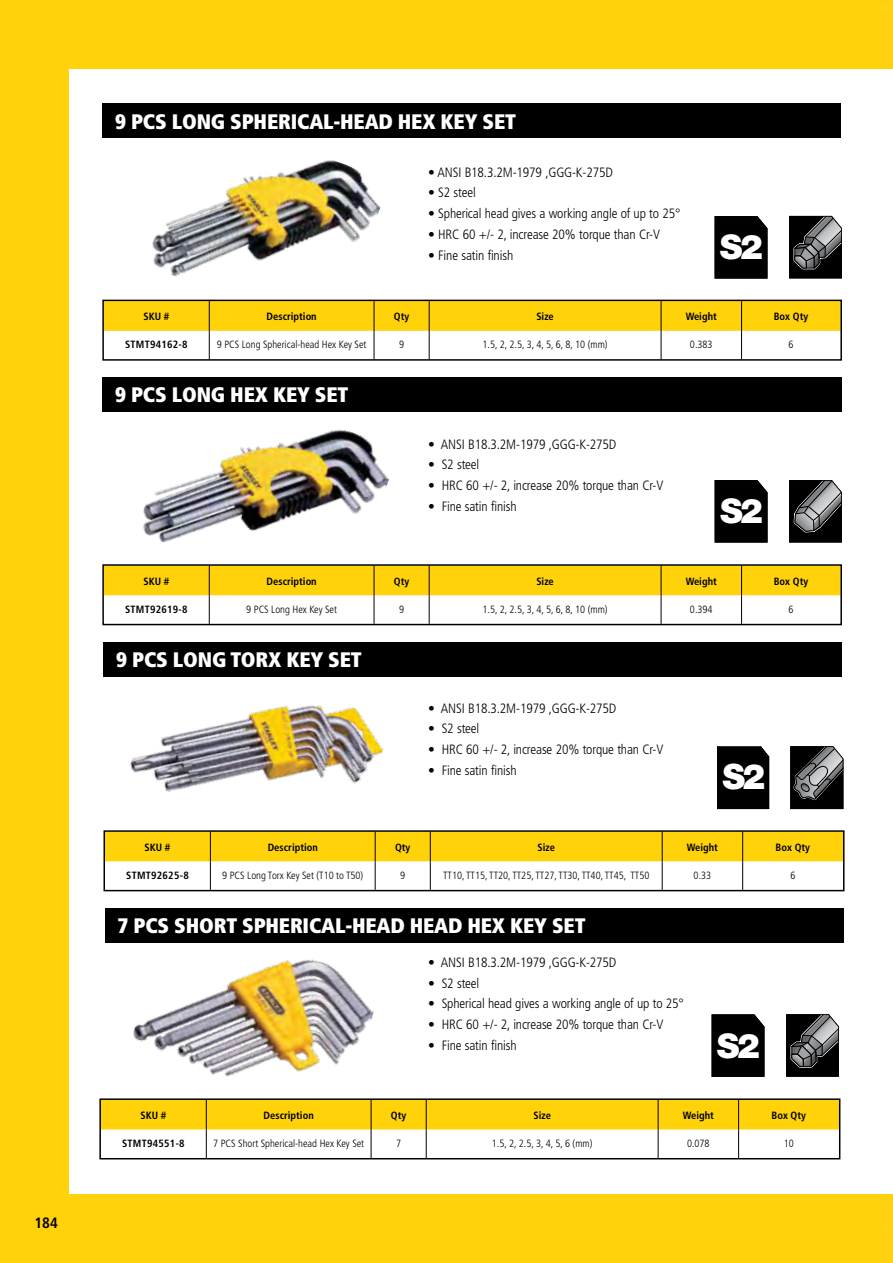
<style>
.page{position:relative;width:893px;height:1263px;background:#ffd20a}
.page>*{position:absolute;margin:0;border:0;box-sizing:border-box;transform-origin:0 0}
.t1{font:900 34.95px "Helvetica Neue LT";color:#fff}
.t2{font:900 34.05px "Helvetica Neue LT";color:#fff}
.t3{font:900 condensed 21px "Frutiger";letter-spacing:-.01em;color:#fff}
.t4{font:700 condensed 15px "Frutiger";color:#000}
.t5{font:300 condensed 13.5px "Frutiger";letter-spacing:-.01em;color:#000}
.t6{font:300 condensed 10.5px "Frutiger";color:#000}
.t7{font:700 condensed 10.5px "Frutiger";color:#000}
.t8{font:700 condensed 10.5px "Frutiger";letter-spacing:.025em;color:#000}
</style>
<div class="page">
<div style="left:69px;top:69px;width:824px;height:1125px;background:#fff"></div>
<div style="left:102px;top:104px;width:739px;height:34px;background:#000"></div>
<div style="left:102px;top:377px;width:740px;height:34px;background:#000"></div>
<svg style="left:105px;top:567px;width:734px;height:55px"></svg>
<div style="left:102px;top:564px;width:740px;height:61px;border:2px solid #000"></div>
<img style="left:144px;top:160px;width:246px;height:140px">
<svg style="left:105px;top:303px;width:734px;height:55px"></svg>
<hr style="left:661px;top:301px;width:1px;height:30px;background:#000">
<hr style="left:741px;top:301px;width:1px;height:30px;background:#000">
<div style="left:102px;top:300px;width:740px;height:61px;border:2px solid #000"></div>
<svg style="left:789px;top:216px;width:53px;height:62px;background:#3e3f40"></svg>
<div style="left:715px;top:216px;width:52px;height:63px;background:#000"></div>
<div style="left:715px;top:480px;width:52px;height:62px;background:#000"></div>
<img style="left:135px;top:411px;width:265px;height:185px">
<div style="left:104px;top:642px;width:738px;height:34px;background:#000"></div>
<div style="left:105px;top:908px;width:738px;height:34px;background:#000"></div>
<svg style="left:102px;top:1101px;width:735px;height:55px"></svg>
<hr style="left:658px;top:1100px;width:1px;height:30px;background:#000">
<hr style="left:738px;top:1100px;width:1px;height:30px;background:#000">
<div style="left:99px;top:1098px;width:741px;height:61px;border:2px solid #000"></div>
<img style="left:126px;top:676px;width:265px;height:116px">
<svg style="left:107px;top:833px;width:734px;height:55px"></svg>
<div style="left:104px;top:830px;width:740px;height:61px;border:2px solid #000"></div>
<svg style="left:790px;top:746px;width:53px;height:63px;background:#424243"></svg>
<div style="left:717px;top:746px;width:52px;height:63px;background:#000"></div>
<img style="left:128px;top:942px;width:249px;height:164px">
<svg style="left:789px;top:480px;width:53px;height:62px;background:#454546"></svg>
<svg style="left:786px;top:1014px;width:53px;height:63px;background:#3e3f3f"></svg>
<div style="left:712px;top:1014px;width:52px;height:63px;background:#000"></div>
<p class="t4" style="left:35px;top:1214px;width:25px">184</p>
<h3 class="t3" style="left:115px;top:108px;width:402px">9 PCS LONG SPHERICAL-HEAD HEX KEY SET</h3>
<p class="t5" style="left:428px;top:164px;width:186px">• ANSI B18.3.2M-1979 ,GGG-K-275D</p>
<p class="t5" style="left:428px;top:185px;width:49px">• S2 steel</p>
<p class="t5" style="left:428px;top:206px;width:254px">• Spherical head gives a working angle of up to 25°</p>
<p class="t5" style="left:428px;top:227px;width:233px">• HRC 60 +/- 2, increase 20% torque than Cr-V</p>
<p class="t5" style="left:428px;top:247px;width:87px">• Fine satin finish</p>
<h2 class="t2" style="left:720px;top:227px;width:44px">S2</h2>
<p class="t7" style="left:143px;top:310px;width:27px">SKU #</p>
<p class="t7" style="left:267px;top:310px;width:52px">Description</p>
<p class="t7" style="left:394px;top:310px;width:17px">Qty</p>
<p class="t7" style="left:536px;top:310px;width:19px">Size</p>
<p class="t7" style="left:686px;top:310px;width:33px">Weight</p>
<p class="t7" style="left:774px;top:310px;width:36px">Box Qty</p>
<p class="t8" style="left:125px;top:338px;width:64px">STMT94162-8</p>
<p class="t6" style="left:217px;top:339px;width:151px">9 PCS Long Spherical-head Hex Key Set</p>
<p class="t6" style="left:399px;top:339px;width:7px">9</p>
<p class="t6" style="left:483px;top:339px;width:127px">1.5, 2, 2.5, 3, 4, 5, 6, 8, 10 (mm)</p>
<p class="t6" style="left:690px;top:339px;width:24px">0.383</p>
<p class="t6" style="left:788px;top:339px;width:7px">6</p>
<h3 class="t3" style="left:115px;top:382px;width:235px">9 PCS LONG HEX KEY SET</h3>
<p class="t5" style="left:428px;top:436px;width:190px">• ANSI B18.3.2M-1979 ,GGG-K-275D</p>
<p class="t5" style="left:428px;top:457px;width:53px">• S2 steel</p>
<p class="t5" style="left:428px;top:478px;width:237px">• HRC 60 +/- 2, increase 20% torque than Cr-V</p>
<p class="t5" style="left:428px;top:499px;width:90px">• Fine satin finish</p>
<h2 class="t2" style="left:720px;top:491px;width:44px">S2</h2>
<p class="t7" style="left:143px;top:575px;width:27px">SKU #</p>
<p class="t7" style="left:267px;top:575px;width:52px">Description</p>
<p class="t7" style="left:394px;top:575px;width:17px">Qty</p>
<p class="t7" style="left:536px;top:575px;width:19px">Size</p>
<p class="t7" style="left:686px;top:575px;width:33px">Weight</p>
<p class="t7" style="left:774px;top:575px;width:36px">Box Qty</p>
<p class="t8" style="left:125px;top:603px;width:64px">STMT92619-8</p>
<p class="t6" style="left:246px;top:603px;width:92px">9 PCS Long Hex Key Set</p>
<p class="t6" style="left:399px;top:603px;width:7px">9</p>
<p class="t6" style="left:483px;top:603px;width:127px">1.5, 2, 2.5, 3, 4, 5, 6, 8, 10 (mm)</p>
<p class="t6" style="left:690px;top:603px;width:24px">0.394</p>
<p class="t6" style="left:788px;top:603px;width:7px">6</p>
<h3 class="t3" style="left:116px;top:647px;width:247px">9 PCS LONG TORX KEY SET</h3>
<p class="t5" style="left:428px;top:700px;width:190px">• ANSI B18.3.2M-1979 ,GGG-K-275D</p>
<p class="t5" style="left:428px;top:721px;width:53px">• S2 steel</p>
<p class="t5" style="left:428px;top:742px;width:237px">• HRC 60 +/- 2, increase 20% torque than Cr-V</p>
<p class="t5" style="left:428px;top:762px;width:90px">• Fine satin finish</p>
<h1 class="t1" style="left:722px;top:756px;width:44px">S2</h1>
<p class="t7" style="left:145px;top:841px;width:27px">SKU #</p>
<p class="t7" style="left:268px;top:841px;width:52px">Description</p>
<p class="t7" style="left:395px;top:841px;width:17px">Qty</p>
<p class="t7" style="left:537px;top:841px;width:19px">Size</p>
<p class="t7" style="left:687px;top:841px;width:33px">Weight</p>
<p class="t7" style="left:776px;top:841px;width:36px">Box Qty</p>
<p class="t8" style="left:126px;top:869px;width:64px">STMT92625-8</p>
<p class="t6" style="left:222px;top:869px;width:143px">9 PCS Long Torx Key Set (T10 to T50)</p>
<p class="t6" style="left:400px;top:869px;width:7px">9</p>
<p class="t6" style="left:443px;top:869px;width:208px">TT10, TT15, TT20, TT25, TT27, TT30, TT40, TT45, TT50</p>
<p class="t6" style="left:694px;top:869px;width:19px">0.33</p>
<p class="t6" style="left:790px;top:869px;width:7px">6</p>
<h3 class="t3" style="left:118px;top:913px;width:469px">7 PCS SHORT SPHERICAL-HEAD HEAD HEX KEY SET</h3>
<p class="t5" style="left:428px;top:954px;width:190px">• ANSI B18.3.2M-1979 ,GGG-K-275D</p>
<p class="t5" style="left:428px;top:975px;width:53px">• S2 steel</p>
<p class="t5" style="left:428px;top:996px;width:257px">• Spherical head gives a working angle of up to 25°</p>
<p class="t5" style="left:428px;top:1017px;width:237px">• HRC 60 +/- 2, increase 20% torque than Cr-V</p>
<p class="t5" style="left:428px;top:1037px;width:90px">• Fine satin finish</p>
<h2 class="t2" style="left:717px;top:1025px;width:44px">S2</h2>
<p class="t7" style="left:140px;top:1109px;width:27px">SKU #</p>
<p class="t7" style="left:264px;top:1109px;width:52px">Description</p>
<p class="t7" style="left:391px;top:1109px;width:17px">Qty</p>
<p class="t7" style="left:533px;top:1109px;width:19px">Size</p>
<p class="t7" style="left:683px;top:1109px;width:33px">Weight</p>
<p class="t7" style="left:771px;top:1109px;width:36px">Box Qty</p>
<p class="t8" style="left:122px;top:1137px;width:64px">STMT94551-8</p>
<p class="t6" style="left:213px;top:1137px;width:153px">7 PCS Short Spherical-head Hex Key Set</p>
<p class="t6" style="left:396px;top:1137px;width:7px">7</p>
<p class="t6" style="left:492px;top:1137px;width:102px">1.5, 2, 2.5, 3, 4, 5, 6 (mm)</p>
<p class="t6" style="left:687px;top:1137px;width:24px">0.078</p>
<p class="t6" style="left:784px;top:1137px;width:12px">10</p>
</div>
